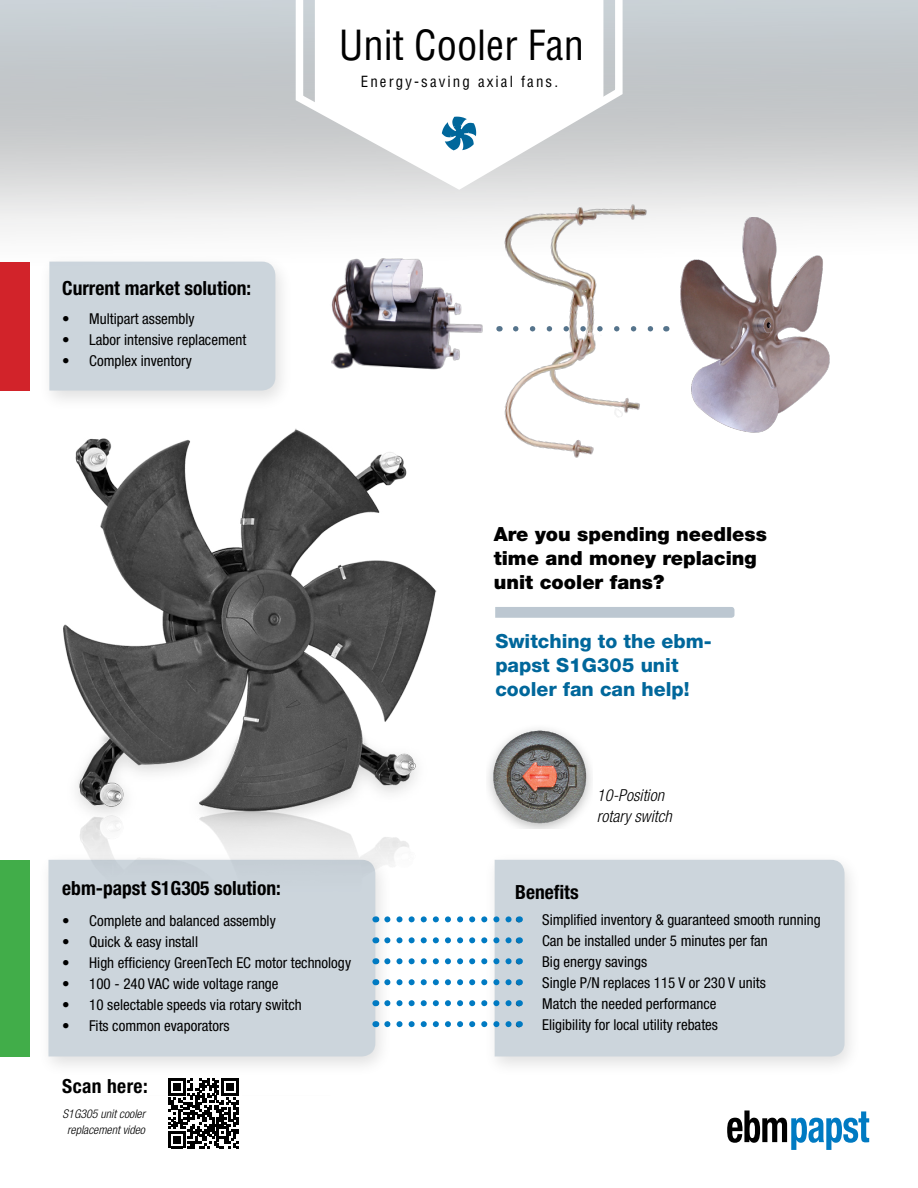
<style>
.page{position:relative;width:918px;height:1188px;background:#fff}
.page>*{position:absolute;margin:0;border:0;box-sizing:border-box;transform-origin:0 0}
.t1{font:condensed 40.5px "Helvetica";color:#000}
.t2{font:900 19.5px/24px "Helvetica Neue";color:#000}
.t3{font:700 condensed 19.5px "Helvetica Neue";color:#000}
.t4{font:800 19.5px/24px "Helvetica Neue";color:#00679b}
.t5{font:700 condensed 19.5px "Helvetica Neue";letter-spacing:.02em;color:#000}
.t6{font:italic 300 condensed 16.5px/21px "Helvetica Neue";color:#000}
.t7{font:condensed 15px "Helvetica Neue";color:#000}
.t8{font:condensed 15px "Helvetica";letter-spacing:.14em;color:#000}
.t9{font:italic 300 condensed 12px/16.5px "Helvetica Neue";color:#000;text-align:center}
</style>
<div class="page">
<img style="left:0;top:0;width:918px;height:1149px">
<img style="left:15px;top:414px;width:437px;height:681px">
<svg style="left:292px;top:0;width:334px;height:194px"></svg>
<svg style="left:315px;top:0;width:288px;height:185px"></svg>
<div style="left:37px;top:252px;width:257px;height:160px;background:#000;opacity:.42"></div>
<div style="left:49px;top:262px;width:226px;height:129px;background:#ccd5dc"></div>
<svg style="left:495px;top:607px;width:240px;height:11px;background:#bdc8d2"></svg>
<div style="left:482px;top:851px;width:381px;height:226px;background:#000;opacity:.42"></div>
<div style="left:495px;top:860px;width:350px;height:196px;background:#ccd5dc"></div>
<div style="left:36px;top:851px;width:358px;height:226px;background:#000;opacity:.42"></div>
<div style="left:48px;top:860px;width:327px;height:196px;background:#ccd5dc"></div>
<div style="left:0;top:262px;width:30px;height:129px;background:#d2232a"></div>
<div style="left:0;top:860px;width:30px;height:196px;background:#41ad49"></div>
<svg style="left:727px;top:1110px;width:142px;height:40px"></svg>
<img style="left:693px;top:217px;width:225px;height:222px">
<img style="left:310px;top:231px;width:158px;height:174px">
<img style="left:468px;top:159px;width:225px;height:341px">
<svg style="left:516px;top:326px;width:141px;height:5px"></svg>
<img style="left:486px;top:719px;width:106px;height:109px">
<svg style="left:442px;top:117px;width:34px;height:33px"></svg>
<svg style="left:387px;top:916px;width:126px;height:6px"></svg>
<svg style="left:387px;top:979px;width:126px;height:6px"></svg>
<svg style="left:387px;top:937px;width:126px;height:6px"></svg>
<svg style="left:387px;top:1000px;width:126px;height:6px"></svg>
<svg style="left:387px;top:958px;width:126px;height:6px"></svg>
<svg style="left:387px;top:1021px;width:126px;height:6px"></svg>
<svg style="left:168px;top:1078px;width:70px;height:70px"></svg>
<h1 class="t1" style="left:339px;top:20px;width:247px">Unit Cooler Fan</h1>
<p class="t8" style="left:361px;top:72px;width:199px">Energy-saving axial fans.</p>
<h2 class="t3" style="left:62px;top:276px;width:191px">Current market solution:</h2>
<p class="t7" style="left:62px;top:310px;width:134px">• Multipart assembly</p>
<p class="t7" style="left:62px;top:331px;width:186px">• Labor intensive replacement</p>
<p class="t7" style="left:62px;top:352px;width:131px">• Complex inventory</p>
<h2 class="t3" style="left:62px;top:876px;width:220px">ebm-papst S1G305 solution:</h2>
<h2 class="t2" style="left:494px;top:522px;width:275px">Are you spending needless time and money replacing unit cooler fans?</h2>
<h2 class="t4" style="left:495px;top:629px;width:218px">Switching to the ebm&shy;papst S1G305 unit cooler fan can help!</h2>
<p class="t6" style="left:597px;top:785px;width:76px">10-Position rotary switch</p>
<h2 class="t3" style="left:515px;top:880px;width:65px">Benefits</h2>
<p class="t7" style="left:62px;top:912px;width:215px">• Complete and balanced assembly</p>
<p class="t7" style="left:62px;top:933px;width:137px">• Quick &amp; easy install</p>
<p class="t7" style="left:62px;top:954px;width:290px">• High efficiency GreenTech EC motor technology</p>
<p class="t7" style="left:62px;top:975px;width:218px">• 100 - 240 VAC wide voltage range</p>
<p class="t7" style="left:62px;top:996px;width:241px">• 10 selectable speeds via rotary switch</p>
<p class="t7" style="left:62px;top:1017px;width:169px">• Fits common evaporators</p>
<h2 class="t5" style="left:62px;top:1074px;width:87px">Scan here:</h2>
<p class="t9" style="left:62px;top:1105px;width:84px">S1G305 unit cooler replacement video</p>
<p class="t7" style="left:515px;top:911px;width:307px">• Simplified inventory &amp; guaranteed smooth running</p>
<p class="t7" style="left:515px;top:932px;width:254px">• Can be installed under 5 minutes per fan</p>
<p class="t7" style="left:515px;top:953px;width:133px">• Big energy savings</p>
<p class="t7" style="left:515px;top:974px;width:252px">• Single P/N replaces 115 V or 230 V units</p>
<p class="t7" style="left:515px;top:995px;width:203px">• Match the needed performance</p>
<p class="t7" style="left:515px;top:1016px;width:204px">• Eligibility for local utility rebates</p>
</div>
